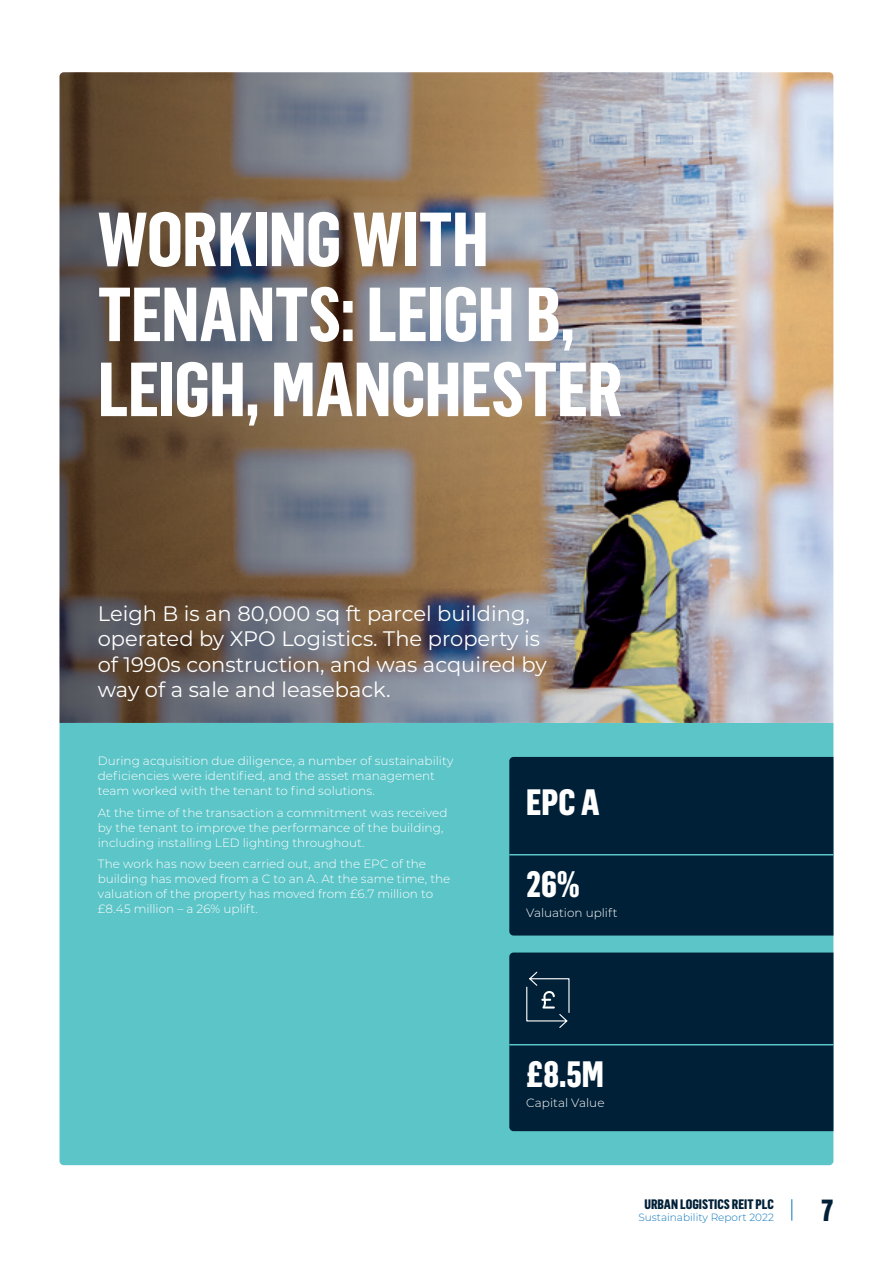
<style>
.page{position:relative;width:893px;height:1263px;background:#fff}
.page>*{position:absolute;margin:0;border:0;box-sizing:border-box;transform-origin:0 0}
.t1{font:700 75px/75px "Flama Condensed";letter-spacing:-.01em;color:#fff}
.t2{font:800 36px "Flama Condensed";letter-spacing:-.005em;color:#fff}
.t3{font:800 30px "Flama Condensed";color:#002037}
.t4{font:21px/25.5px "Montserrat";color:#fff}
.t5{font:800 13.5px "Flama Condensed";color:#002037}
.t6{font:300 12px/15px "Montserrat";color:#fff}
.t7{font:300 10.5px "Montserrat";color:#1078bf}
</style>
<div class="page">
<svg style="left:791px;top:1199px;width:1px;height:21px"></svg>
<div style="left:60px;top:723px;width:773px;height:442px;background:#5cc5c8"></div>
<img style="left:60px;top:72px;width:773px;height:651px">
<div style="left:509px;top:952px;width:324px;height:179px;background:#002037"></div>
<div style="left:509px;top:757px;width:324px;height:178px;background:#002037"></div>
<hr style="left:509px;top:1044px;width:324px;height:1px;background:#5cc5c8">
<hr style="left:509px;top:854px;width:324px;height:1px;background:#5cc5c8">
<svg style="left:526px;top:971px;width:44px;height:58px;background:#1e3a4e"></svg>
<h1 class="t1" style="left:98px;top:200px;width:527px">WORKING WITH<br>TENANTS: LEIGH B,<br>LEIGH, MANCHESTER</h1>
<h3 class="t4" style="left:98px;top:600px;width:451px">Leigh B is an 80,000 sq ft parcel building, operated by XPO Logistics. The property is of 1990s construction, and was acquired by way of a sale and leaseback.</h3>
<p class="t6" style="left:98px;top:753px;width:357px">During acquisition due diligence, a number of sustainability deficiencies were identified, and the asset management team worked with the tenant to find solutions.</p>
<p class="t6" style="left:98px;top:804px;width:351px">At the time of the transaction a commitment was received by the tenant to improve the performance of the building, including installing LED lighting throughout.</p>
<p class="t6" style="left:98px;top:856px;width:354px">The work has now been carried out, and the EPC of the building has moved from a C to an A. At the same time, the valuation of the property has moved from £6.7 million to £8.45 million – a 26% uplift.</p>
<h2 class="t2" style="left:526px;top:779px;width:75px">EPC A</h2>
<h2 class="t2" style="left:526px;top:862px;width:55px">26%</h2>
<p class="t6" style="left:526px;top:904px;width:93px">Valuation uplift</p>
<h2 class="t2" style="left:526px;top:1052px;width:79px">£8.5M</h2>
<p class="t6" style="left:526px;top:1094px;width:80px">Capital Value</p>
<p class="t5" style="left:644px;top:1195px;width:131px">URBAN LOGISTICS REIT PLC</p>
<p class="t7" style="left:638px;top:1210px;width:137px">Sustainability Report 2022</p>
<h3 class="t3" style="left:821px;top:1191px;width:14px">7</h3>
</div>
